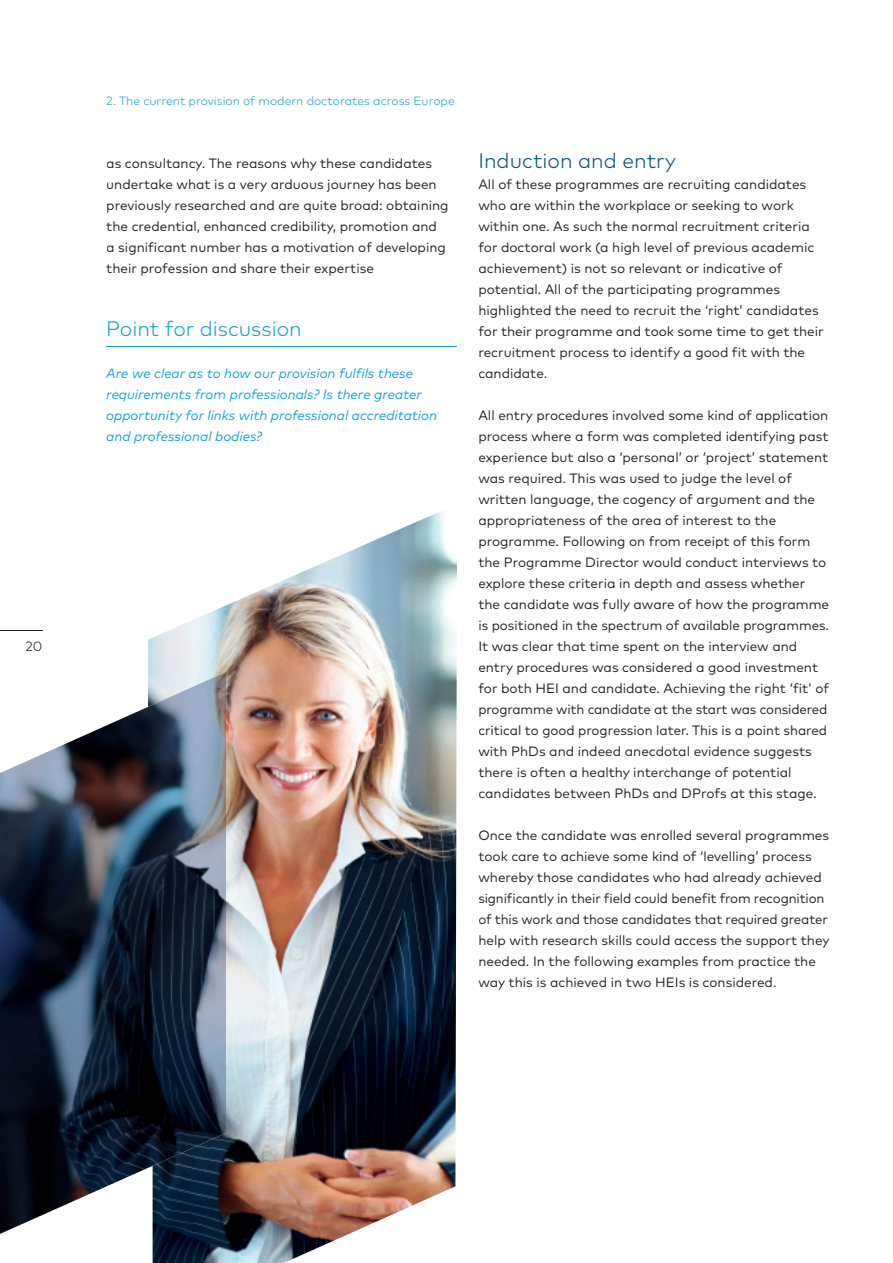
<style>
.page{position:relative;width:893px;height:1263px;background:#fff}
.page>*{position:absolute;margin:0;border:0;box-sizing:border-box;transform-origin:0 0}
.t1{font:300 21px "Mark OT";color:#12a0db}
.t2{font:300 21px "Mark OT";color:#015181}
.t3{font:13.5px/21px "Mark OT";color:#231f20}
.t4{font:italic 13.5px/21px "Mark OT";color:#12a0db}
.t5{font:300 13.5px "Mark OT";color:#231f20}
.t6{font:300 12px "Mark OT";color:#12a0db}
</style>
<div class="page">
<hr style="left:106px;top:347px;width:351px;height:1px;background:#12a0db">
<img style="left:0;top:511px;width:457px;height:752px">
<img style="left:0;top:672px;width:226px;height:562px">
<p class="t5" style="left:26px;top:638px;width:18px">20</p>
<p class="t6" style="left:106px;top:94px;width:350px">2. The current provision of modern doctorates across Europe</p>
<p class="t3" style="left:106px;top:153px;width:344px">as consultancy. The reasons why these candidates undertake what is a very arduous journey has been previously researched and are quite broad: obtaining the credential, enhanced credibility, promotion and a significant number has a motivation of developing their profession and share their expertise</p>
<h1 class="t1" style="left:106px;top:316px;width:197px">Point for discussion</h1>
<p class="t4" style="left:106px;top:363px;width:332px">Are we clear as to how our provision fulfils these requirements from professionals? Is there greater opportunity for links with professional accreditation and professional bodies?</p>
<h1 class="t2" style="left:478px;top:148px;width:199px">Induction and entry</h1>
<p class="t3" style="left:478px;top:173px;width:347px">All of these programmes are recruiting candidates who are within the workplace or seeking to work within one. As such the normal recruitment criteria for doctoral work (a high level of previous academic achievement) is not so relevant or indicative of potential. All of the participating programmes highlighted the need to recruit the ‘right’ candidates for their programme and took some time to get their recruitment process to identify a good fit with the candidate.</p>
<p class="t3" style="left:478px;top:404px;width:352px">All entry procedures involved some kind of application process where a form was completed identifying past experience but also a ‘personal’ or ‘project’ statement was required. This was used to judge the level of written language, the cogency of argument and the appropriateness of the area of interest to the programme. Following on from receipt of this form the Programme Director would conduct interviews to explore these criteria in depth and assess whether the candidate was fully aware of how the programme is positioned in the spectrum of available programmes.<br>It was clear that time spent on the interview and entry procedures was considered a good investment for both HEI and candidate. Achieving the right ‘fit’ of programme with candidate at the start was considered critical to good progression later. This is a point shared with PhDs and indeed anecdotal evidence suggests there is often a healthy interchange of potential candidates between PhDs and DProfs at this stage.</p>
<p class="t3" style="left:478px;top:824px;width:353px">Once the candidate was enrolled several programmes took care to achieve some kind of ‘levelling’ process whereby those candidates who had already achieved significantly in their field could benefit from recognition of this work and those candidates that required greater help with research skills could access the support they needed. In the following examples from practice the way this is achieved in two HEIs is considered.</p>
</div>
